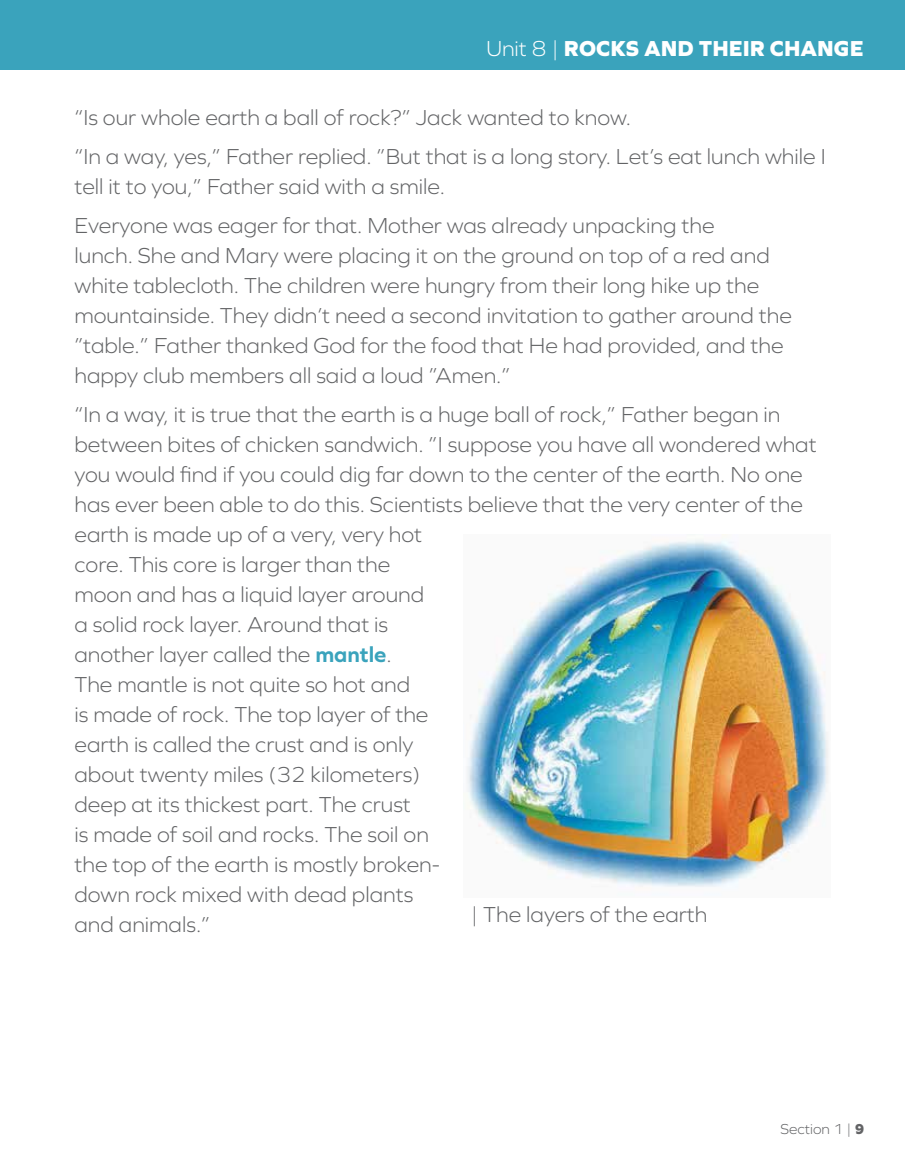
<style>
.page{position:relative;width:905px;height:1175px;background:#fff}
.page>*{position:absolute;margin:0;border:0;box-sizing:border-box;transform-origin:0 0}
.t1{font:300 22.5px/30px "Graphie";color:#636466}
.t2{font:800 22.5px "Graphie";color:#fff}
.t3{font:300 15px "Graphie";color:#636466}
.s1{font-weight:300}
.s2{font-weight:700;color:#3aa3bc}
.s3{font-weight:800}
</style>
<div class="page">
<img style="left:467px;top:534px;width:361px;height:353px">
<div style="left:0;top:0;width:904px;height:69px;background:#3aa3bc"></div>
<p class="t2" style="left:486px;top:35px;width:378px"><span class="s1">Unit 8 |</span> ROCKS AND THEIR CHANGE</p>
<p class="t1" style="left:74px;top:97px;width:752px;line-height:39px">“Is our whole earth a ball of rock?” Jack wanted to know.<br>“In a way, yes,” Father replied. ”But that is a long story. Let’s eat lunch while I</p>
<p class="t1" style="left:74px;top:166px;width:641px;line-height:39px">tell it to you,” Father said with a smile.<br>Everyone was eager for that. Mother was already unpacking the</p>
<p class="t1" style="left:74px;top:240px;width:719px">lunch. She and Mary were placing it on the ground on top of a red and white tablecloth. The children were hungry from their long hike up the mountainside. They didn’t need a second invitation to gather around the ”table.” Father thanked God for the food that He had provided, and the happy club members all said a loud ”Amen.”</p>
<p class="t1" style="left:74px;top:399px;width:743px">“In a way, it is true that the earth is a huge ball of rock,” Father began in between bites of chicken sandwich. ”I suppose you have all wondered what you would find if you could dig far down to the center of the earth. No one has ever been able to do this. Scientists believe that the very center of the earth is made up of a very, very hot<br>core. This core is larger than the<br>moon and has a liquid layer around<br>a solid rock layer. Around that is<br>another layer called the <span class="s2">mantle</span>.<br>The mantle is not quite so hot and<br>is made of rock. The top layer of the<br>earth is called the crust and is only<br>about twenty miles (32 kilometers)<br>deep at its thickest part. The crust<br>is made of soil and rocks. The soil on<br>the top of the earth is mostly broken-<br>down rock mixed with dead plants<br>and animals.”</p>
<p class="t1" style="left:471px;top:898px;width:238px">| The layers of the earth</p>
<p class="t3" style="left:780px;top:1120px;width:85px">Section 1 | <span class="s3">9</span></p>
</div>
